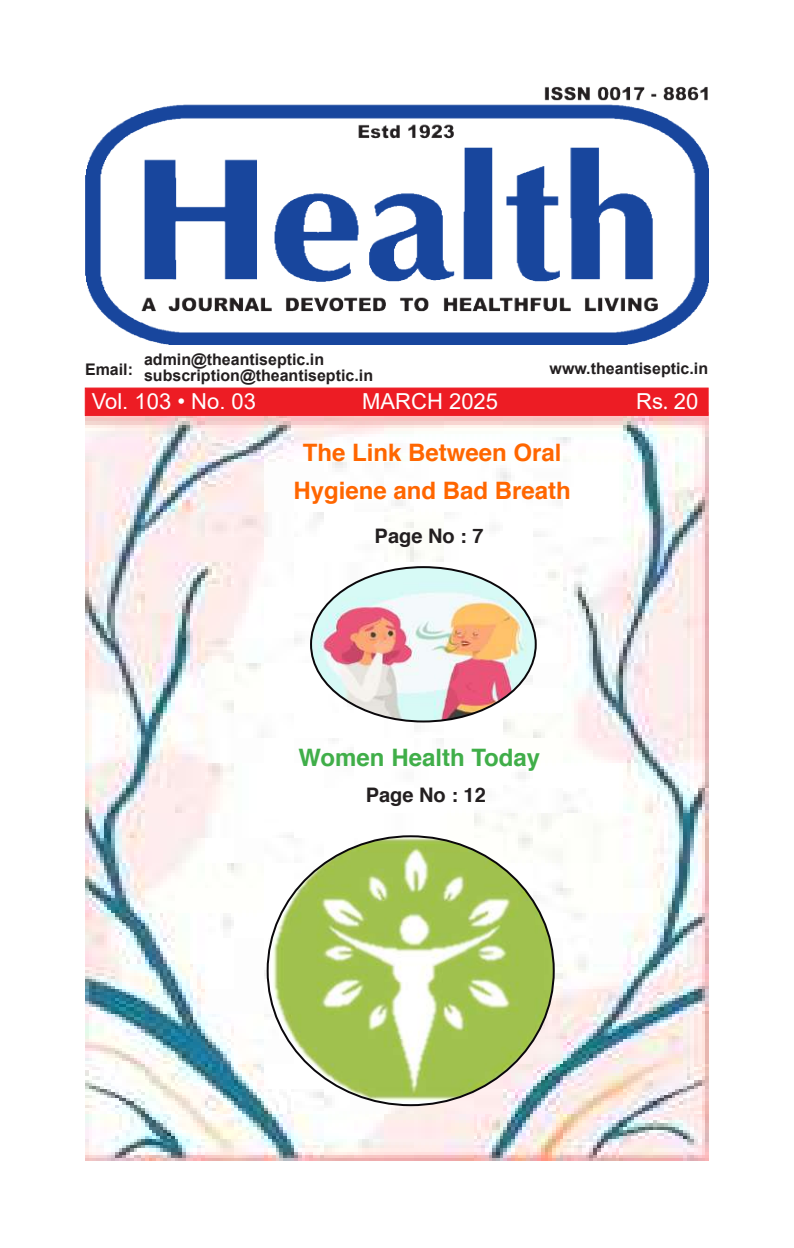
<style>
.page{position:relative;width:794px;height:1248px;background:#fff}
.page>*{position:absolute;margin:0;border:0;box-sizing:border-box;transform-origin:0 0}
.t1{font:700 24px/38px "Helvetica";color:#f60;text-align:center}
.t2{font:700 24px "Helvetica";color:#40ae49}
.t3{font:22px "Arial";color:#fff}
.t4{font:700 20px "Helvetica";color:#231f20}
.t5{font:700 16px/16px "Arial";color:#231f20}
.s1{font-family:"Myriad Pro"}
</style>
<div class="page">
<img style="left:85px;top:412px;width:624px;height:748px">
<div style="left:85px;top:387px;width:623px;height:29px;background:#ed1c24;border:1px solid #ed1c24"></div>
<img style="left:85px;top:86px;width:623px;height:258px">
<img style="left:311px;top:567px;width:225px;height:154px">
<img style="left:268px;top:836px;width:286px;height:269px">
<p class="t5" style="left:144px;top:352px;width:230px">admin@theantiseptic.in subscription@theantiseptic.in</p>
<p class="t5" style="left:85px;top:361px;width:50px">Email:</p>
<p class="t5" style="left:549px;top:361px;width:160px">www.theantiseptic.in</p>
<h2 class="t3" style="left:92px;top:386px;width:166px">Vol. 103 • No. 03</h2>
<h2 class="t3" style="left:362px;top:386px;width:137px">MARCH 2025</h2>
<h2 class="t3" style="left:636px;top:386px;width:64px">Rs<span class="s1">.</span> 20</h2>
<h1 class="t1" style="left:293px;top:433px;width:279px">The Link Between Oral<br>Hygiene and Bad Breath</h1>
<p class="t4" style="left:375px;top:520px;width:110px">Page No : 7</p>
<h1 class="t2" style="left:298px;top:737px;width:243px">Women Health Today</h1>
<p class="t4" style="left:366px;top:778px;width:122px">Page No : 12</p>
</div>
